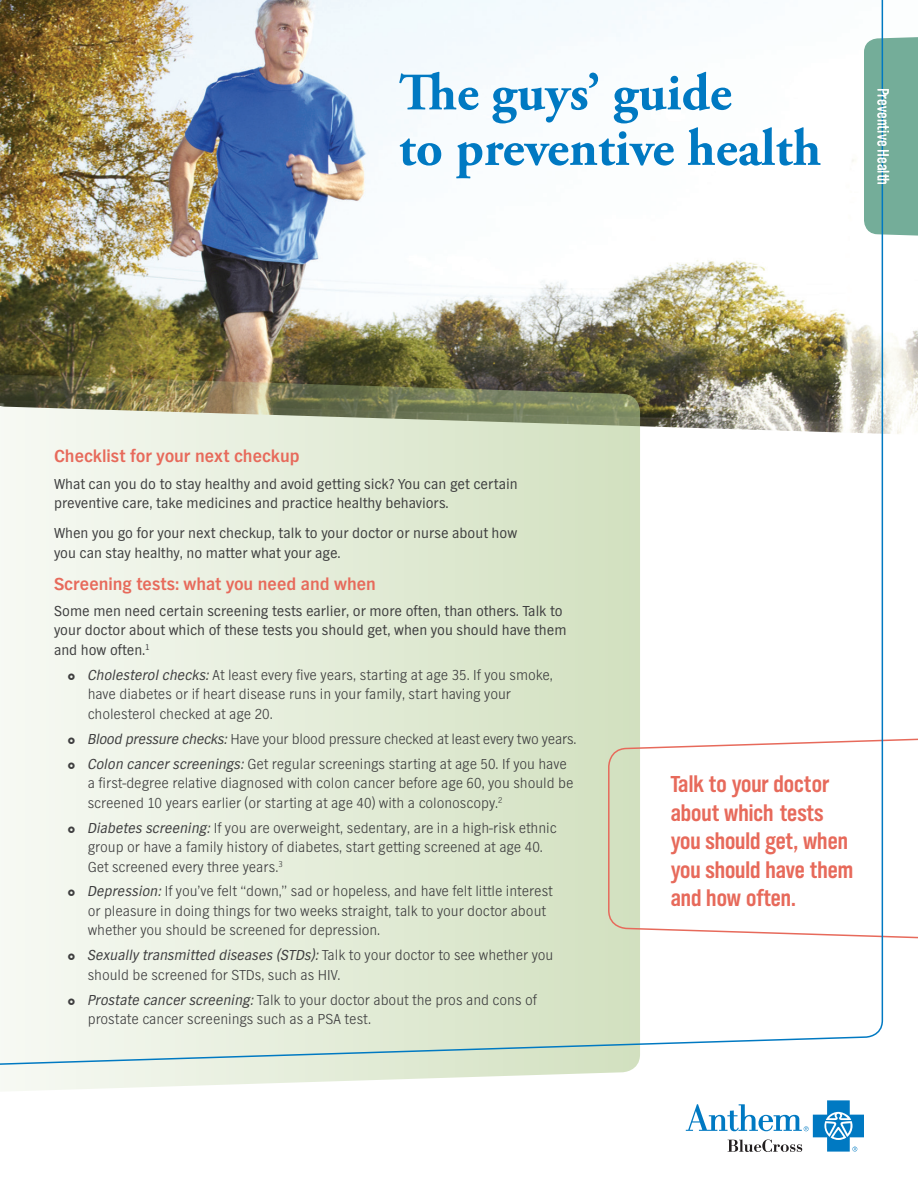
<style>
.page{position:relative;width:918px;height:1188px;background:#fff}
.page>*{position:absolute;margin:0;border:0;box-sizing:border-box;transform-origin:0 0}
.t1{font:700 52.5px/55.5px "Adobe Garamond Pro";color:#0079c2}
.t2{font:700 24px/28.5px "TV Nord Cond EF";color:#e76a5b}
.t3{font:700 18px "TV Nord EF";color:#e76a5b}
.t4{font:16.5px "TV Nord Cond EF";color:#fff}
.t5{font:300 15px/19.5px "TV Nord EF";color:#3e3e3f}
.t6{font:15px/19.5px "TV Nord EF";color:#3e3e3f}
.s1{font-weight:400;font-style:italic}
</style>
<div class="page">
<img style="left:884px;top:330px;width:34px;height:104px">
<svg style="left:0;top:1076px;width:498px;height:15px"></svg>
<svg style="left:686px;top:1100px;width:178px;height:52px"></svg>
<div style="left:884px;top:37px;width:34px;height:199px;background:#74ad99"></div>
<img style="left:0;top:0;width:884px;height:1076px">
<svg style="left:68px;top:673px;width:17px;height:8px"></svg>
<svg style="left:68px;top:737px;width:16px;height:8px"></svg>
<svg style="left:68px;top:762px;width:17px;height:8px"></svg>
<svg style="left:68px;top:826px;width:17px;height:8px"></svg>
<svg style="left:68px;top:890px;width:17px;height:7px"></svg>
<svg style="left:68px;top:954px;width:17px;height:7px"></svg>
<svg style="left:68px;top:998px;width:17px;height:8px"></svg>
<h1 class="t1" style="left:399px;top:66px;width:424px">The guys’ guide<br>to preventive health</h1>
<p class="t4" style="left:892px;top:88px;width:99px;rotate:90deg">Preventive Health</p>
<p class="t3" style="left:54px;top:446px;width:247px">Checklist for your next checkup</p>
<p class="t6" style="left:54px;top:474px;width:465px">What can you do to stay healthy and avoid getting sick? You can get certain preventive care, take medicines and practice healthy behaviors.</p>
<p class="t6" style="left:54px;top:524px;width:465px">When you go for your next checkup, talk to your doctor or nurse about how you can stay healthy, no matter what your age.</p>
<p class="t3" style="left:54px;top:574px;width:323px">Screening tests: what you need and when</p>
<p class="t6" style="left:54px;top:601px;width:514px">Some men need certain screening tests earlier, or more often, than others. Talk to your doctor about which of these tests you should get, when you should have them and how often.<sup>1</sup></p>
<p class="t5" style="left:88px;top:665px;width:467px"><span class="s1">Cholesterol checks:</span> At least every five years, starting at age 35. If you smoke, have diabetes or if heart disease runs in your family, start having your cholesterol checked at age 20.</p>
<p class="t5" style="left:88px;top:726px;width:490px;line-height:24.9px"><span class="s1">Blood pressure checks:</span> Have your blood pressure checked at least every two years.<br><span class="s1">Colon cancer screenings:</span> Get regular screenings starting at age 50. If you have</p>
<p class="t5" style="left:88px;top:773px;width:487px">a first-degree relative diagnosed with colon cancer before age 60, you should be screened 10 years earlier (or starting at age 40) with a colonoscopy.<sup>2</sup></p>
<p class="t5" style="left:88px;top:818px;width:470px"><span class="s1">Diabetes screening:</span> If you are overweight, sedentary, are in a high-risk ethnic group or have a family history of diabetes, start getting screened at age 40.<br>Get screened every three years.<sup>3</sup></p>
<p class="t5" style="left:88px;top:882px;width:467px"><span class="s1">Depression:</span> If you’ve felt “down,” sad or hopeless, and have felt little interest or pleasure in doing things for two weeks straight, talk to your doctor about whether you should be screened for depression.</p>
<p class="t5" style="left:88px;top:946px;width:467px"><span class="s1">Sexually transmitted diseases (STDs):</span> Talk to your doctor to see whether you should be screened for STDs, such as HIV.</p>
<p class="t5" style="left:88px;top:990px;width:451px"><span class="s1">Prostate cancer screening:</span> Talk to your doctor about the pros and cons of prostate cancer screenings such as a PSA test.</p>
<h2 class="t2" style="left:671px;top:770px;width:184px">Talk to your doctor about which tests you should get, when you should have them and how often.</h2>
</div>
